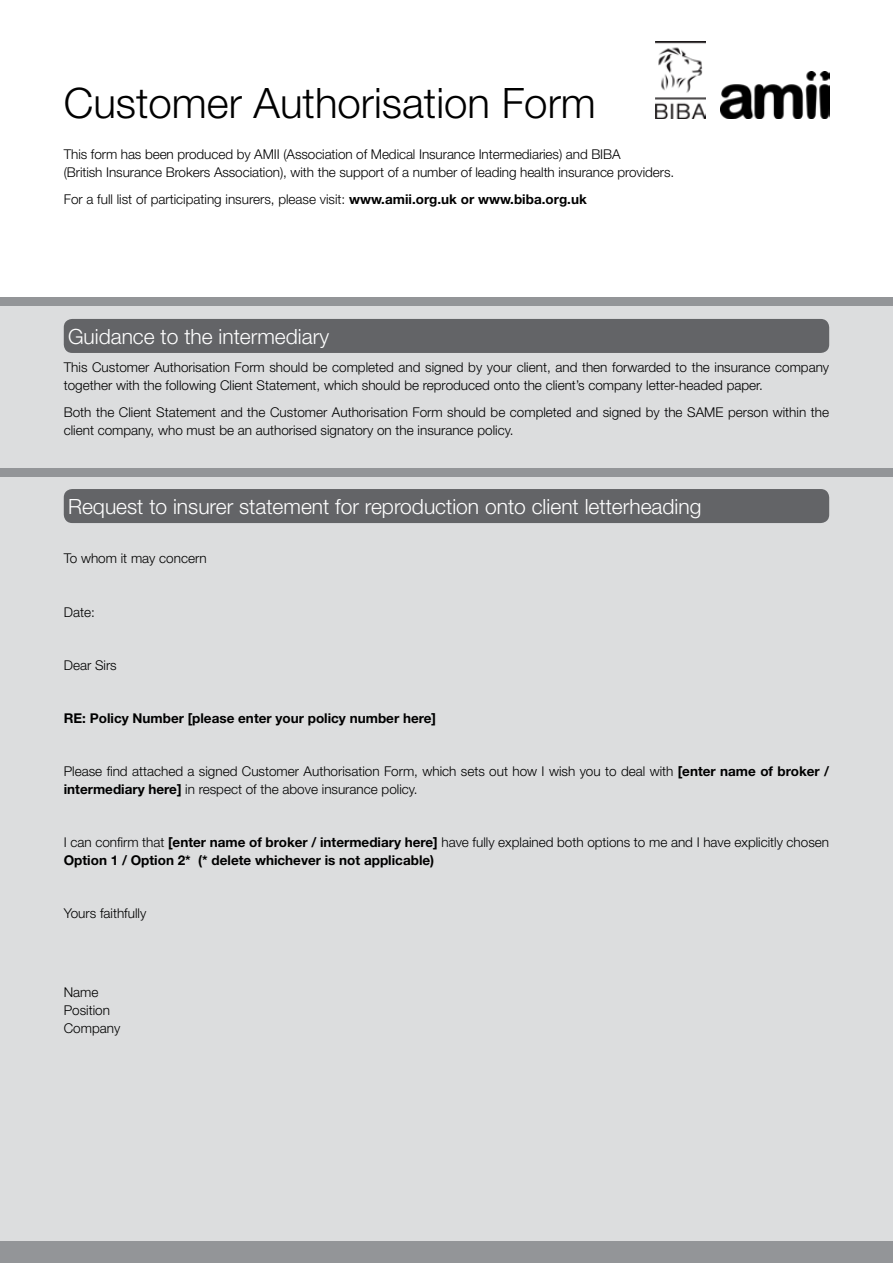
<style>
.page{position:relative;width:893px;height:1263px;background:#fff}
.page>*{position:absolute;margin:0;border:0;box-sizing:border-box;transform-origin:0 0}
.t1{font:300 42px "Helvetica Neue";color:#000}
.t2{font:300 21px "Helvetica Neue";color:#fff}
.t3{font:300 13.5px/18px "Helvetica Neue";color:#000}
.t4{font:700 13.5px/18px "Helvetica Neue";color:#000}
.s1{font-weight:700}
.s2{font-weight:300}
</style>
<div class="page">
<div style="left:0;top:298px;width:893px;height:965px;background:#dcddde"></div>
<img style="left:656px;top:41px;width:50px;height:78px">
<img style="left:720px;top:72px;width:109px;height:47px">
<div style="left:0;top:298px;width:893px;height:8px;background:#939598"></div>
<div style="left:64px;top:319px;width:765px;height:34px;background:#636467;border-radius:9px"></div>
<div style="left:0;top:468px;width:893px;height:8px;background:#939598"></div>
<div style="left:0;top:1242px;width:893px;height:21px;background:#939598"></div>
<div style="left:64px;top:489px;width:765px;height:34px;background:#636467;border-radius:9px"></div>
<h1 class="t1" style="left:64px;top:78px;width:534px">Customer Authorisation Form</h1>
<p class="t3" style="left:64px;top:145px;width:612px">This form has been produced by AMII (Association of Medical Insurance Intermediaries) and BIBA<br>(British Insurance Brokers Association), with the support of a number of leading health insurance providers.</p>
<p class="t3" style="left:64px;top:190px;width:524px">For a full list of participating insurers, please visit: <span class="s1">www.amii.org.uk or www.biba.org.uk</span></p>
<h2 class="t2" style="left:68px;top:324px;width:263px">Guidance to the intermediary</h2>
<p class="t3" style="left:64px;top:358px;width:767px">This Customer Authorisation Form should be completed and signed by your client, and then forwarded to the insurance company together with the following Client Statement, which should be reproduced onto the client’s company letter-headed paper.</p>
<p class="t3" style="left:64px;top:402px;width:767px">Both the Client Statement and the Customer Authorisation Form should be completed and signed by the SAME person within the client company, who must be an authorised signatory on the insurance policy.</p>
<h2 class="t2" style="left:68px;top:494px;width:635px">Request to insurer statement for reproduction onto client letterheading</h2>
<p class="t3" style="left:64px;top:549px;width:145px">To whom it may concern</p>
<p class="t3" style="left:64px;top:602px;width:33px">Date:</p>
<p class="t3" style="left:64px;top:655px;width:55px">Dear Sirs</p>
<p class="t4" style="left:64px;top:708px;width:374px">RE: Policy Number [please enter your policy number here]</p>
<p class="t3" style="left:64px;top:761px;width:767px">Please find attached a signed Customer Authorisation Form, which sets out how I wish you to deal with <span class="s1">[enter name of broker / intermediary here]</span> in respect of the above insurance policy.</p>
<p class="t4" style="left:64px;top:832px;width:767px"><span class="s2">I can confirm that</span> [enter name of broker / intermediary here] <span class="s2">have fully explained both options to me and I have explicitly chosen<br></span>Option 1 / Option 2* (* delete whichever is not applicable)</p>
<p class="t3" style="left:64px;top:903px;width:84px">Yours faithfully</p>
<p class="t3" style="left:64px;top:983px;width:58px">Name<br>Position<br>Company</p>
</div>
